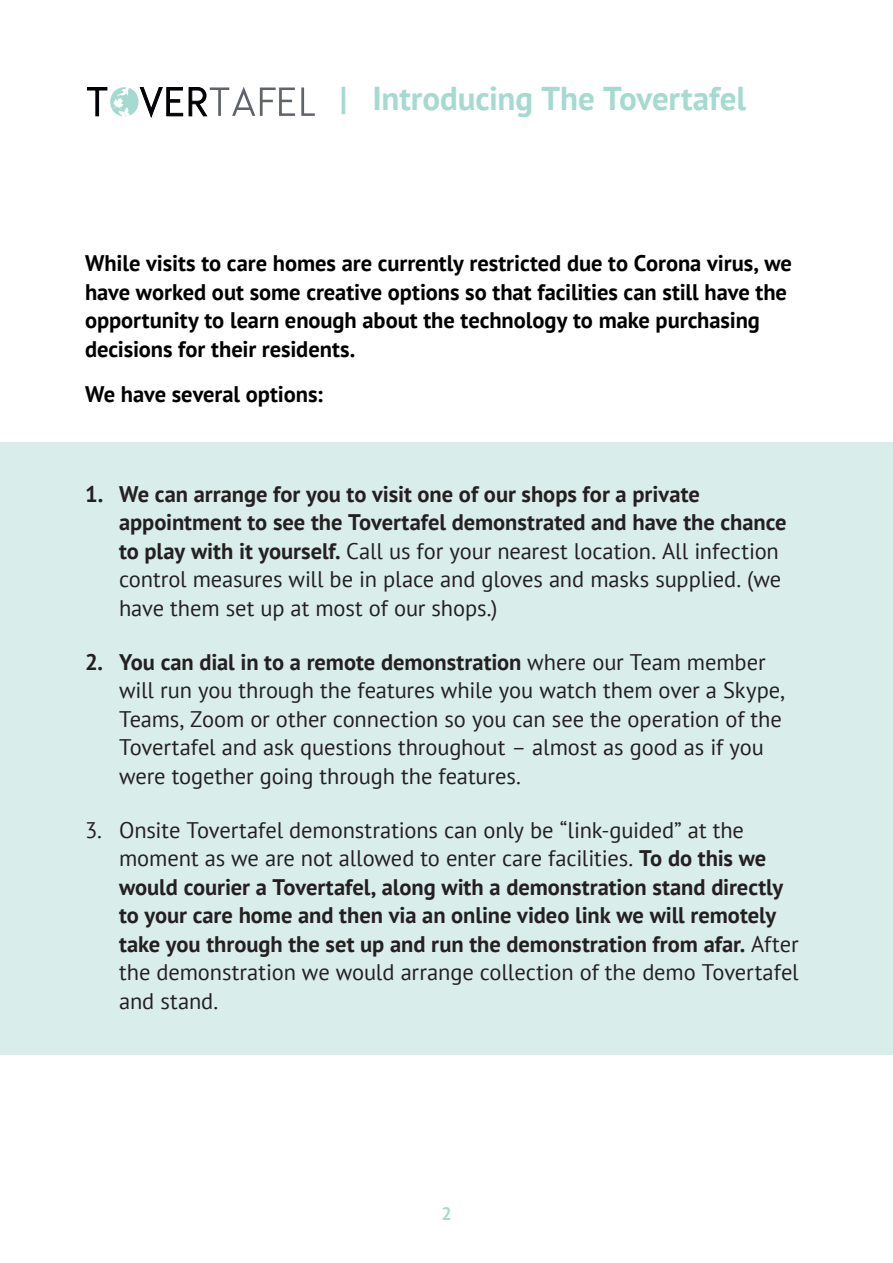
<style>
.page{position:relative;width:893px;height:1263px;background:#fff}
.page>*{position:absolute;margin:0;border:0;box-sizing:border-box;transform-origin:0 0}
.t1{font:700 33px "PT Sans";letter-spacing:-.005em;color:#a4dad0}
.t2{font:700 22.5px/28.5px "PT Sans";color:#241f21}
.t3{font:22.5px/28.5px "PT Sans";letter-spacing:-.005em;color:#241f21}
.t4{font:700 22.5px/28.5px "PT Sans";letter-spacing:-.005em;color:#000}
.t5{font:700 18px "PT Sans";color:#a4dad0}
.s1{font-weight:400}
.s2{font-weight:700}
</style>
<div class="page">
<div style="left:0;top:442px;width:893px;height:612px;background:#d9eeea"></div>
<svg style="left:189px;top:87px;width:106px;height:29px"></svg>
<svg style="left:301px;top:87px;width:14px;height:29px"></svg>
<svg style="left:87px;top:87px;width:96px;height:31px"></svg>
<h1 class="t1" style="left:340px;top:76px;width:408px">| Introducing The Tovertafel</h1>
<p class="t4" style="left:85px;top:248px;width:708px">While visits to care homes are currently restricted due to Corona virus, we have worked out some creative options so that facilities can still have the opportunity to learn enough about the technology to make purchasing decisions for their residents.</p>
<p class="t4" style="left:85px;top:380px;width:239px">We have several options:</p>
<p class="t2" style="left:119px;top:479px;width:669px;text-indent:-34px">1. We can arrange for you to visit one of our shops for a private appointment to see the Tovertafel demonstrated and have the chance to play with it yourself. <span class="s1">Call us for your nearest location. All infection control measures will be in place and gloves and masks supplied. (we have them set up at most of our shops.)</span></p>
<p class="t3" style="left:119px;top:647px;width:667px;text-indent:-34px"><span class="s2">2. You can dial in to a remote demonstration</span> where our Team member will run you through the features while you watch them over a Skype, Teams, Zoom or other connection so you can see the operation of the Tovertafel and ask questions throughout – almost as good as if you were together going through the features.</p>
<p class="t2" style="left:119px;top:815px;width:681px;text-indent:-34px"><span class="s1">3. Onsite Tovertafel demonstrations can only be “link-guided” at the moment as we are not allowed to enter care facilities.</span> To do this we would courier a Tovertafel, along with a demonstration stand directly to your care home and then via an online video link we will remotely take you through the set up and run the demonstration from afar. <span class="s1">After the demonstration we would arrange collection of the demo Tovertafel and stand.</span></p>
<p class="t5" style="left:441px;top:1202px;width:12px">2</p>
</div>
